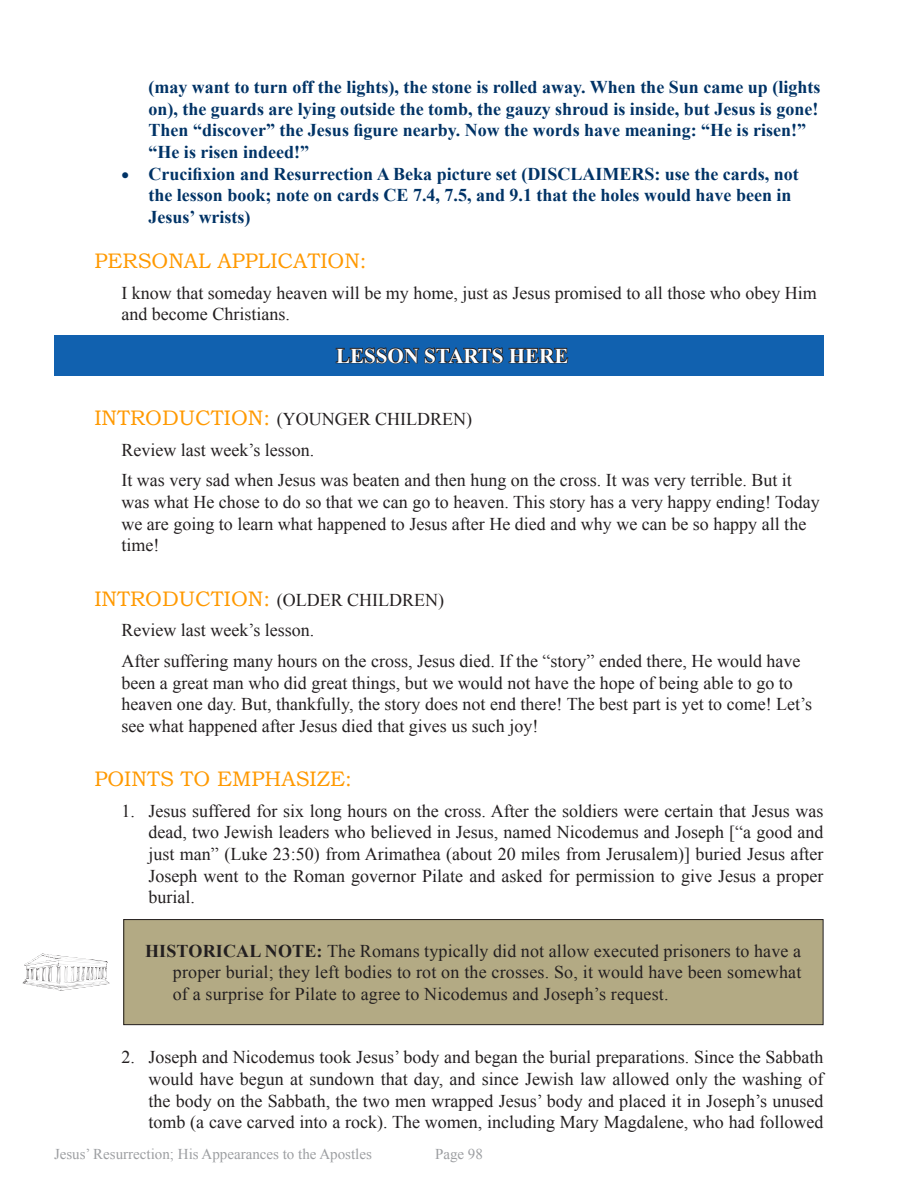
<style>
.page{position:relative;width:918px;height:1188px;background:#fff}
.page>*{position:absolute;margin:0;border:0;box-sizing:border-box;transform-origin:0 0}
.Heading_1{font:21px "Bookman Old Style";color:#f90}
.Lesson_Start_Text{font:700 21px "Times New Roman";color:#fff}
.Body_Text_Indented{font:18px/21.6px "Times New Roman";color:#231f20}
.t1{font:700 18px/21.6px "Times New Roman";color:#036}
.Boxed_Text{font:18px/21.6px "Times New Roman";letter-spacing:.01em;color:#231f20;text-align:justify}
.Heading_1-2{font:18px "Times New Roman";color:#231f20}
.t2{font:15px "Times New Roman";color:#9d9fa2}
.s1{font-family:"Bookman Old Style";font-size:21px;color:#f90}
.s2{font-weight:700}
</style>
<div class="page">
<div style="left:54px;top:335px;width:770px;height:41px;background:#1161af"></div>
<svg style="left:335px;top:347px;width:234px;height:17px"></svg>
<div style="left:124px;top:920px;width:699px;height:105px;background:#b3aa84"></div>
<div style="left:123px;top:919px;width:701px;height:106px;border:1px solid #231f20"></div>
<svg style="left:23px;top:954px;width:86px;height:37px"></svg>
<p class="t1" style="left:148px;top:76px;width:673px">(may want to turn off the lights), the stone is rolled away. When the Sun came up (lights on), the guards are lying outside the tomb, the gauzy shroud is inside, but Jesus is gone!<br>Then “discover” the Jesus figure nearby. Now the words have meaning: “He is risen!” “He is risen indeed!”</p>
<p class="t1" style="left:148px;top:162px;width:652px;text-indent:-27px">• Crucifixion and Resurrection A Beka picture set (DISCLAIMERS: use the cards, not the lesson book; note on cards CE 7.4, 7.5, and 9.1 that the holes would have been in<br>Jesus’ wrists)</p>
<p class="Heading_1" style="left:94px;top:247px;width:274px">PERSONAL APPLICATION:</p>
<p class="Body_Text_Indented" style="left:122px;top:282px;width:697px">I know that someday heaven will be my home, just as Jesus promised to all those who obey Him and become Christians.</p>
<p class="Lesson_Start_Text" style="left:336px;top:341px;width:234px">LESSON STARTS HERE</p>
<p class="Heading_1-2" style="left:94px;top:407px;width:379px"><span class="s1">INTRODUCTION:</span> (YOUNGER CHILDREN)</p>
<p class="Body_Text_Indented" style="left:122px;top:439px;width:194px">Review last week’s lesson.</p>
<p class="Body_Text_Indented" style="left:122px;top:469px;width:700px">It was very sad when Jesus was beaten and then hung on the cross. It was very terrible. But it was what He chose to do so that we can go to heaven. This story has a very happy ending! Today we are going to learn what happened to Jesus after He died and why we can be so happy all the time!</p>
<p class="Heading_1-2" style="left:94px;top:588px;width:351px"><span class="s1">INTRODUCTION:</span> (OLDER CHILDREN)</p>
<p class="Body_Text_Indented" style="left:122px;top:619px;width:194px">Review last week’s lesson.</p>
<p class="Body_Text_Indented" style="left:122px;top:650px;width:692px">After suffering many hours on the cross, Jesus died. If the “story” ended there, He would have been a great man who did great things, but we would not have the hope of being able to go to heaven one day. But, thankfully, the story does not end there! The best part is yet to come! Let’s see what happened after Jesus died that gives us such joy!</p>
<p class="Heading_1" style="left:94px;top:765px;width:259px">POINTS TO EMPHASIZE:</p>
<p class="Body_Text_Indented" style="left:148px;top:800px;width:677px;text-align:justify;text-indent:-27px">1. Jesus suffered for six long hours on the cross. After the soldiers were certain that Jesus was dead, two Jewish leaders who believed in Jesus, named Nicodemus and Joseph [“a good and just man” (Luke 23:50) from Arimathea (about 20 miles from Jerusalem)] buried Jesus after Joseph went to the Roman governor Pilate and asked for permission to give Jesus a proper burial.</p>
<p class="Boxed_Text" style="left:173px;top:940px;width:630px;text-indent:-28px"><span class="s2">HISTORICAL NOTE:</span> The Romans typically did not allow executed prisoners to have a proper burial; they left bodies to rot on the crosses. So, it would have been somewhat of a surprise for Pilate to agree to Nicodemus and Joseph’s request.</p>
<p class="Body_Text_Indented" style="left:148px;top:1046px;width:677px;text-align:justify;text-indent:-27px">2. Joseph and Nicodemus took Jesus’ body and began the burial preparations. Since the Sabbath would have begun at sundown that day, and since Jewish law allowed only the washing of the body on the Sabbath, the two men wrapped Jesus’ body and placed it in Joseph’s unused tomb (a cave carved into a rock). The women, including Mary Magdalene, who had followed</p>
<p class="t2" style="left:54px;top:1144px;width:319px">Jesus’ Resurrection; His Appearances to the Apostles</p>
<p class="t2" style="left:435px;top:1144px;width:49px">Page 98</p>
</div>
